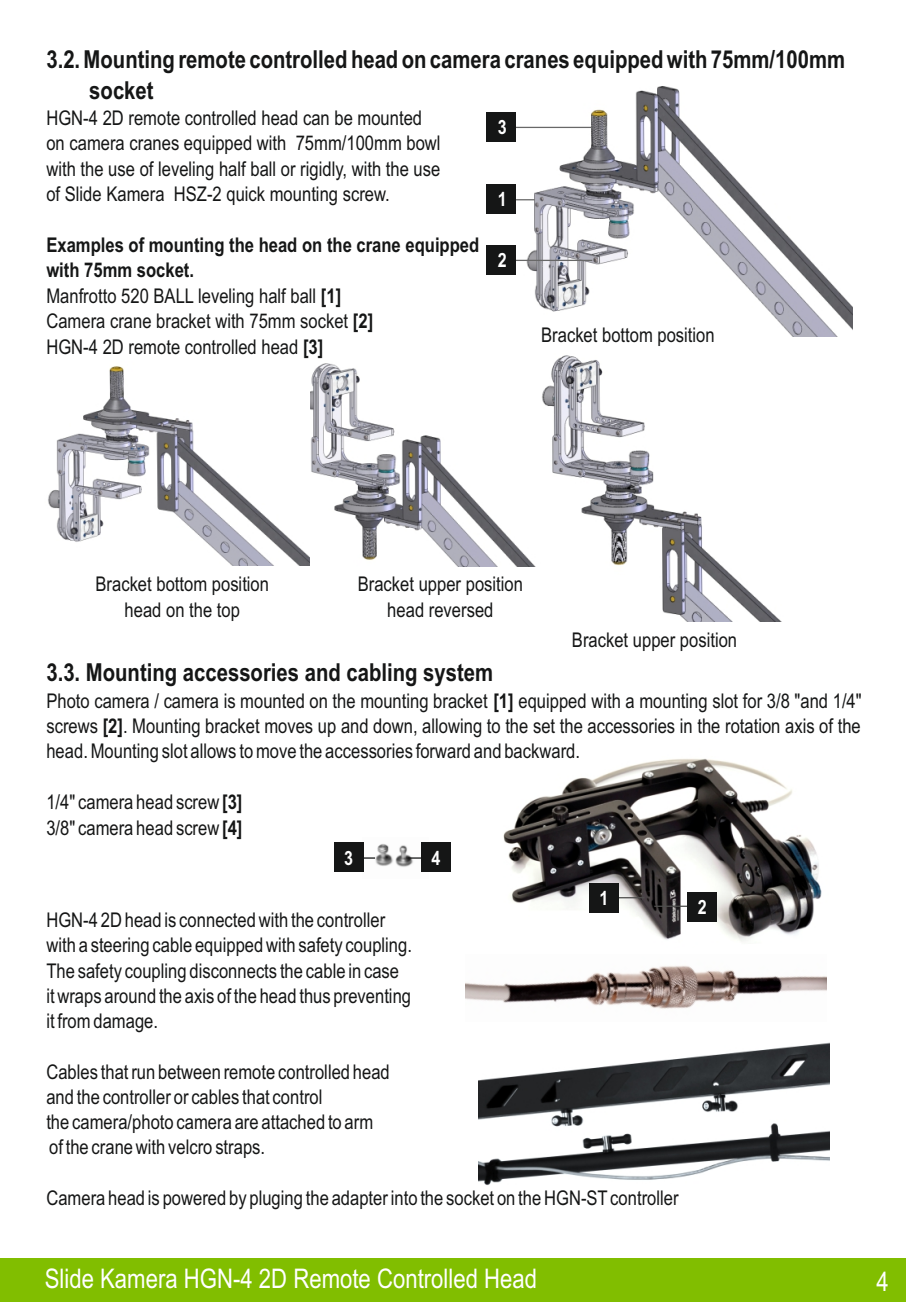
<style>
.page{position:relative;width:906px;height:1302px;background:#fff}
.page>*{position:absolute;margin:0;border:0;box-sizing:border-box;transform-origin:0 0}
.t1{font:27px "Arial Narrow";color:#fff}
.t2{font:700 24.75px/31.1px "Arial Narrow";color:#151616}
.t3{font:20.25px/25.2px "Arial Narrow";color:#151616}
.t4{font:700 19.57px "Arial Narrow";color:#fff}
.s1{font-weight:700}
</style>
<div class="page">
<img style="left:503px;top:758px;width:319px;height:184px">
<img style="left:363px;top:842px;width:58px;height:30px">
<svg style="left:408px;top:857px;width:13px;height:1px"></svg>
<hr style="left:612px;top:896px;width:32px;height:2px;background:#4e4e4d">
<div style="left:589px;top:882px;width:29px;height:30px;background:#151616"></div>
<img style="left:484px;top:355px;width:297px;height:266px">
<img style="left:517px;top:86px;width:335px;height:250px">
<img style="left:309px;top:359px;width:231px;height:207px">
<img style="left:48px;top:366px;width:261px;height:200px">
<svg style="left:516px;top:199px;width:18px;height:1px"></svg>
<hr style="left:514px;top:127px;width:78px;height:1px;background:#686868">
<div style="left:486px;top:113px;width:30px;height:29px;background:#151616"></div>
<div style="left:486px;top:184px;width:30px;height:30px;background:#151616"></div>
<hr style="left:514px;top:260px;width:78px;height:1px;background:#686868">
<div style="left:486px;top:246px;width:30px;height:29px;background:#151616"></div>
<img style="left:478px;top:1042px;width:351px;height:143px">
<img style="left:465px;top:965px;width:361px;height:44px">
<hr style="left:654px;top:905px;width:35px;height:1px;background:#4e4e4d">
<div style="left:688px;top:892px;width:29px;height:29px;background:#151616"></div>
<div style="left:421px;top:842px;width:29px;height:30px;background:#151616"></div>
<div style="left:334px;top:842px;width:29px;height:30px;background:#151616"></div>
<svg style="left:363px;top:857px;width:12px;height:1px"></svg>
<div style="left:0;top:1258px;width:906px;height:43px;background:#81be00"></div>
<p class="t2" style="left:89px;top:46px;width:757px;text-indent:-43px">3.2. Mounting remote controlled head on camera cranes equipped with 75mm/100mm socket</p>
<p class="t3" style="left:46px;top:107px;width:396px">HGN-4 2D remote controlled head can be mounted on camera cranes equipped with 75mm/100mm bowl with the use of leveling half ball or rigidly, with the use of Slide Kamera HSZ-2 quick mounting screw.</p>
<p class="t3" style="left:46px;top:234px;width:434px"><span class="s1">Examples of mounting the head on the crane equipped with 75mm socket.<br></span>Manfrotto 520 BALL leveling half ball <span class="s1">[1]<br></span>Camera crane bracket with 75mm socket <span class="s1">[2]<br></span>HGN-4 2D remote controlled head <span class="s1">[3]</span></p>
<p class="t4" style="left:498px;top:120px;width:10px">3</p>
<p class="t4" style="left:498px;top:192px;width:10px">1</p>
<p class="t4" style="left:498px;top:253px;width:10px">2</p>
<p class="t3" style="left:541px;top:324px;width:175px">Bracket bottom position</p>
<p class="t3" style="left:95px;top:573px;width:175px;text-align:center">Bracket bottom position head on the top</p>
<p class="t3" style="left:358px;top:573px;width:167px;text-align:center">Bracket upper position head reversed</p>
<p class="t3" style="left:572px;top:629px;width:167px">Bracket upper position</p>
<p class="t2" style="left:46px;top:659px;width:448px">3.3. Mounting accessories and cabling system</p>
<p class="t3" style="left:46px;top:689px;width:817px;text-align:justify">Photo camera / camera is mounted on the mounting bracket <span class="s1">[1]</span> equipped with a mounting slot for 3/8 "and 1/4" screws <span class="s1">[2]</span>. Mounting bracket moves up and down, allowing to the set the accessories in the rotation axis of the head. Mounting slot allows to move the accessories forward and backward.</p>
<p class="t3" style="left:46px;top:791px;width:198px">1/4" camera head screw<span class="s1">[3]<br></span>3/8" camera head screw <span class="s1">[4]</span></p>
<p class="t4" style="left:344px;top:850px;width:10px">3</p>
<p class="t4" style="left:431px;top:850px;width:10px">4</p>
<p class="t4" style="left:599px;top:890px;width:10px">1</p>
<p class="t3" style="left:46px;top:909px;width:367px">HGN-4 2D head is connected with the controller with a steering cable equipped with safety coupling.<br>The safety coupling disconnects the cable in case it wraps around the axis of the head thus preventing it from damage.</p>
<p class="t3" style="left:46px;top:1060px;width:345px">Cables that run between remote controlled head and the controller or cables that control<br>the camera/photo camera are attached to arm of the crane with velcro straps.</p>
<p class="t3" style="left:46px;top:1186px;width:633px">Camera head is powered by pluging the adapter into the socket on the HGN-STcontroller</p>
<p class="t4" style="left:698px;top:899px;width:10px">2</p>
<h1 class="t1" style="left:45px;top:1268px;width:494px">Slide Kamera HGN-4 2D Remote Controlled Head</h1>
<h1 class="t1" style="left:876px;top:1270px;width:14px">4</h1>
</div>
